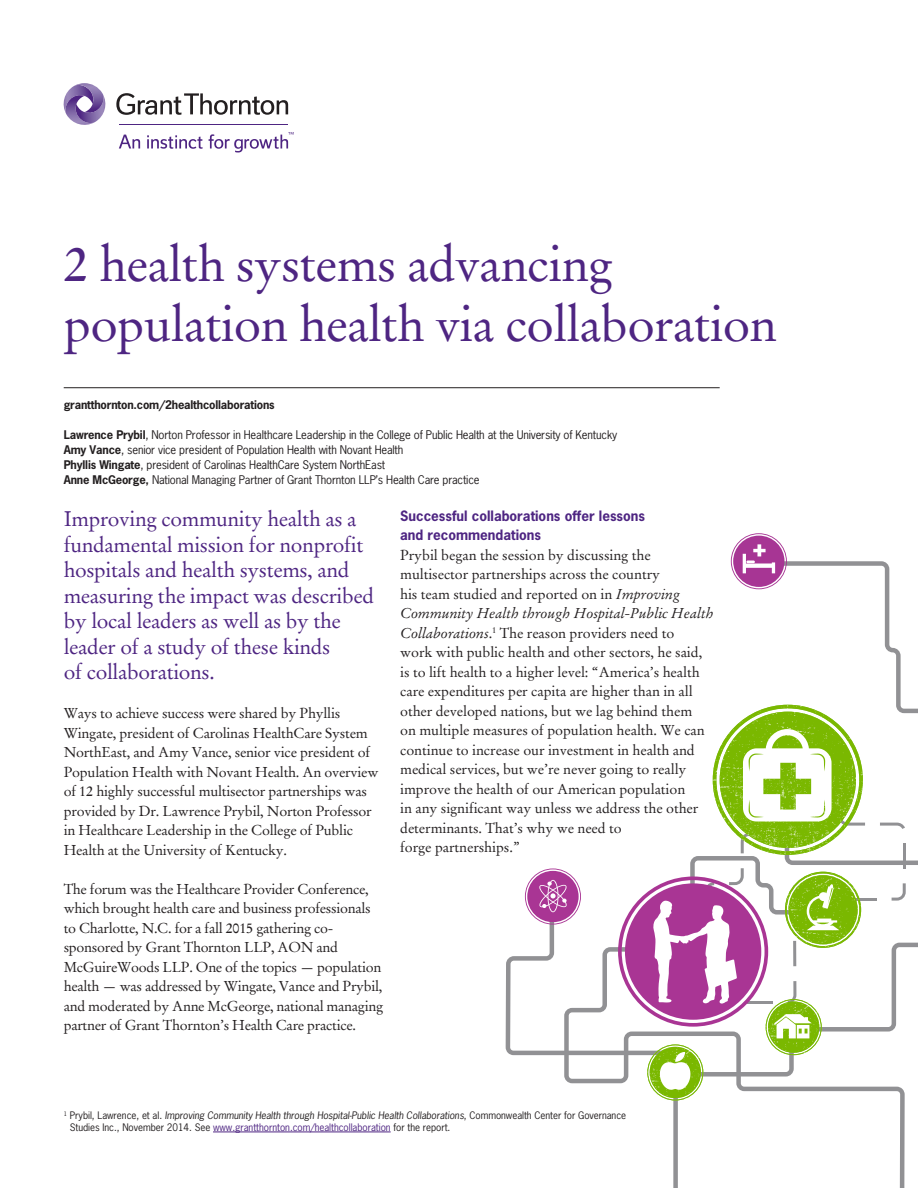
<style>
.page{position:relative;width:918px;height:1188px;background:#fff}
.page>*{position:absolute;margin:0;border:0;box-sizing:border-box;transform-origin:0 0}
._01_Head_primary{font:49.5px "Stempel Garamond";letter-spacing:-.015em;color:#4e2582}
._51_Pull_quote{font:21px/25.5px "Stempel Garamond";letter-spacing:-.015em;color:#4e2582}
._21_Body_text{font:14.25px/19.5px "Stempel Garamond";letter-spacing:-.015em;color:#231f20}
._12_Body_head_02{font:700 13.5px "News Gothic";color:#4e2582}
._21_Body_text-2{font:11.25px "News Gothic";letter-spacing:-.015em;color:#231f20}
._52_Pull_quote_attri{font:700 11.25px "News Gothic";letter-spacing:-.015em;color:#231f20}
.fine_print_and_footn{font:9.75px/12px "News Gothic";letter-spacing:-.005em;color:#231f20}
.s1{font-weight:700}
.s2{font-style:italic}
.s3{color:#4e2582}
</style>
<div class="page">
<svg style="left:116px;top:93px;width:172px;height:22px"></svg>
<svg style="left:63px;top:83px;width:43px;height:42px"></svg>
<svg style="left:119px;top:135px;width:21px;height:14px"></svg>
<svg style="left:147px;top:135px;width:56px;height:14px"></svg>
<svg style="left:209px;top:132px;width:85px;height:21px"></svg>
<hr style="left:119px;top:125px;width:169px;height:1px;background:#4e2582">
<hr style="left:64px;top:387px;width:656px;height:1px;background:#231f20">
<hr style="left:213px;top:1132px;width:178px;height:1px;background:#4e2582">
<svg style="left:673px;top:856px;width:86px;height:332px"></svg>
<svg style="left:759px;top:561px;width:159px;height:627px"></svg>
<svg style="left:731px;top:533px;width:56px;height:56px"></svg>
<svg style="left:713px;top:705px;width:152px;height:150px"></svg>
<svg style="left:506px;top:868px;width:355px;height:233px"></svg>
<p class="_01_Head_primary" style="left:64px;top:235px;width:551px">2 health systems advancing</p>
<p class="_01_Head_primary" style="left:64px;top:295px;width:715px">population health via collaboration</p>
<p class="_52_Pull_quote_attri" style="left:64px;top:398px;width:213px">grantthornton.com/2healthcollaborations</p>
<p class="_21_Body_text-2" style="left:64px;top:428px;width:555px"><span class="s1">Lawrence Prybil</span>, Norton Professor in Healthcare Leadership in the College of Public Health at the University of Kentucky</p>
<p class="_21_Body_text-2" style="left:64px;top:443px;width:341px"><span class="s1">Amy Vance</span>, senior vice president of Population Health with Novant Health</p>
<p class="_21_Body_text-2" style="left:64px;top:458px;width:323px"><span class="s1">Phyllis Wingate</span>, president of Carolinas HealthCare System NorthEast</p>
<p class="_21_Body_text-2" style="left:64px;top:473px;width:417px"><span class="s1">Anne McGeorge,</span> National Managing Partner of Grant Thornton LLP’s Health Care practice</p>
<p class="_51_Pull_quote" style="left:64px;top:506px;width:312px">Improving community health as a fundamental mission for nonprofit hospitals and health systems, and measuring the impact was described by local leaders as well as by the leader of a study of these kinds</p>
<p class="_51_Pull_quote" style="left:64px;top:659px;width:153px">of collaborations.</p>
<p class="_21_Body_text" style="left:64px;top:704px;width:316px">Ways to achieve success were shared by Phyllis Wingate, president of Carolinas HealthCare System NorthEast, and Amy Vance, senior vice president of Population Health with Novant Health. An overview of 12 highly successful multisector partnerships was provided by Dr. Lawrence Prybil, Norton Professor in Healthcare Leadership in the College of Public Health at the University of Kentucky.</p>
<p class="_21_Body_text" style="left:64px;top:879px;width:321px">The forum was the Healthcare Provider Conference, which brought health care and business professionals to Charlotte, N.C. for a fall 2015 gathering co&shy;sponsored by Grant Thornton LLP, AON and McGuireWoods LLP. One of the topics — population health — was addressed by Wingate, Vance and Prybil, and moderated by Anne McGeorge, national managing partner of Grant Thornton’s Health Care practice.</p>
<p class="_12_Body_head_02" style="left:400px;top:507px;width:246px">Successful collaborations offer lessons</p>
<p class="_12_Body_head_02" style="left:400px;top:526px;width:142px">and recommendations</p>
<p class="_21_Body_text" style="left:400px;top:545px;width:315px">Prybil began the session by discussing the multisector partnerships across the country<br>his team studied and reported on in <span class="s2">Improving Community Health through Hospital-Public Health Collaborations</span>.<sup>1</sup> The reason providers need to<br>work with public health and other sectors, he said, is to lift health to a higher level: “America’s health care expenditures per capita are higher than in all other developed nations, but we lag behind them<br>on multiple measures of population health. We can continue to increase our investment in health and medical services, but we’re never going to really improve the health of our American population<br>in any significant way unless we address the other determinants. That’s why we need to</p>
<p class="_21_Body_text" style="left:400px;top:838px;width:121px">forge partnerships.”</p>
<p class="fine_print_and_footn" style="left:70px;top:1109px;width:558px;text-indent:-6px"><sup>1</sup> Prybil, Lawrence, et al. <span class="s2">Improving Community Health through Hospital-Public Health Collaborations</span>, Commonwealth Center for Governance<br>Studies Inc., November 2014. See <span class="s3">www.grantthornton.com/healthcollaboration</span> for the report.</p>
</div>
